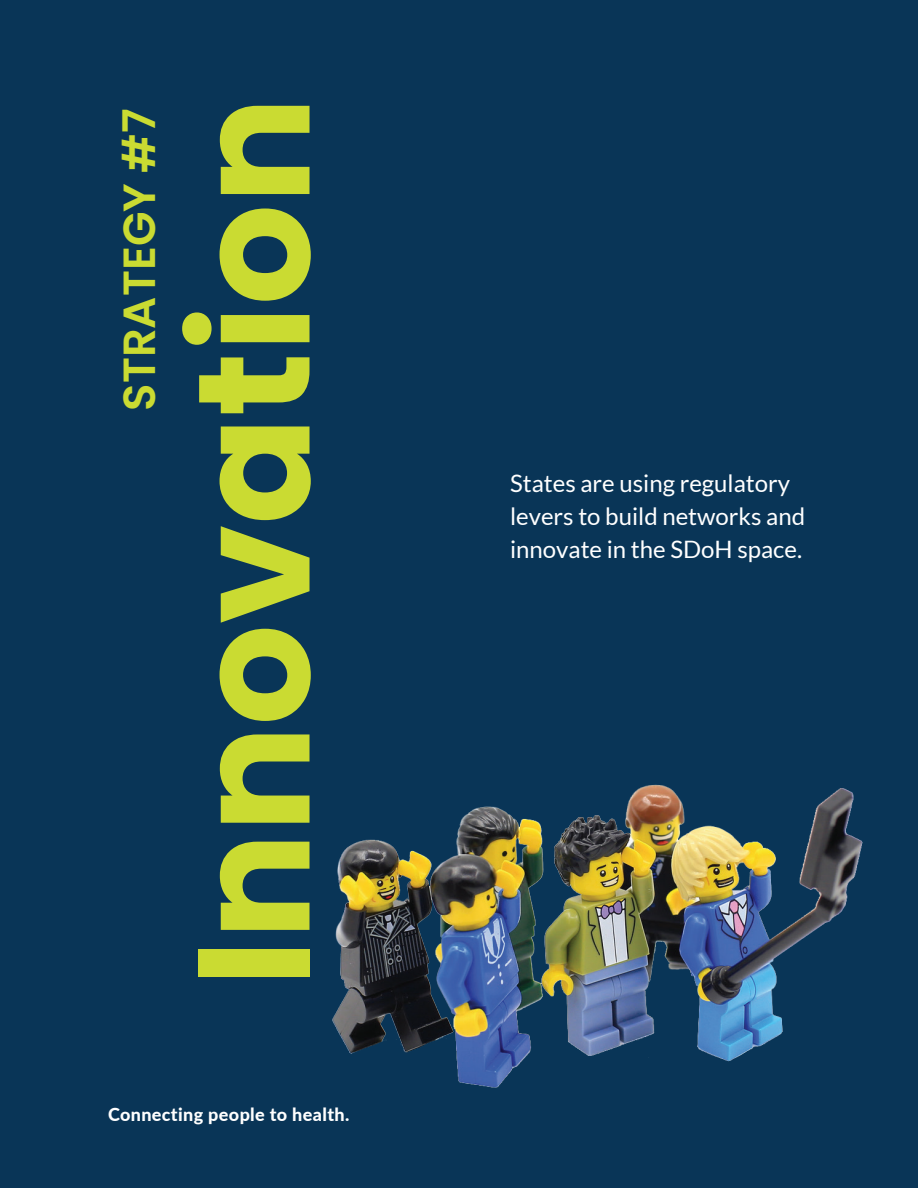
<style>
.page{position:relative;width:918px;height:1188px;background:#093557}
.page>*{position:absolute;margin:0;border:0;box-sizing:border-box;transform-origin:0 0}
.t1{font:700 159px "Poppins";color:#cadb32}
.t2{font:600 45px "Poppins";color:#cadb32}
.t3{font:24px/33px "Lato";color:#fff}
.t4{font:800 18px "Lato";letter-spacing:.02em;color:#fff}
</style>
<div class="page">
<img style="left:332px;top:784px;width:531px;height:304px">
<h2 class="t2" style="left:113px;top:411px;width:304px;rotate:-90deg">STRATEGY #7</h2>
<h1 class="t1" style="left:162px;top:987px;width:891px;rotate:-90deg">Innovation</h1>
<p class="t4" style="left:108px;top:1102px;width:243px">Connecting people to health.</p>
<p class="t3" style="left:510px;top:467px;width:297px">States are using regulatory levers to build networks and innovate in the SDoH space.</p>
</div>
